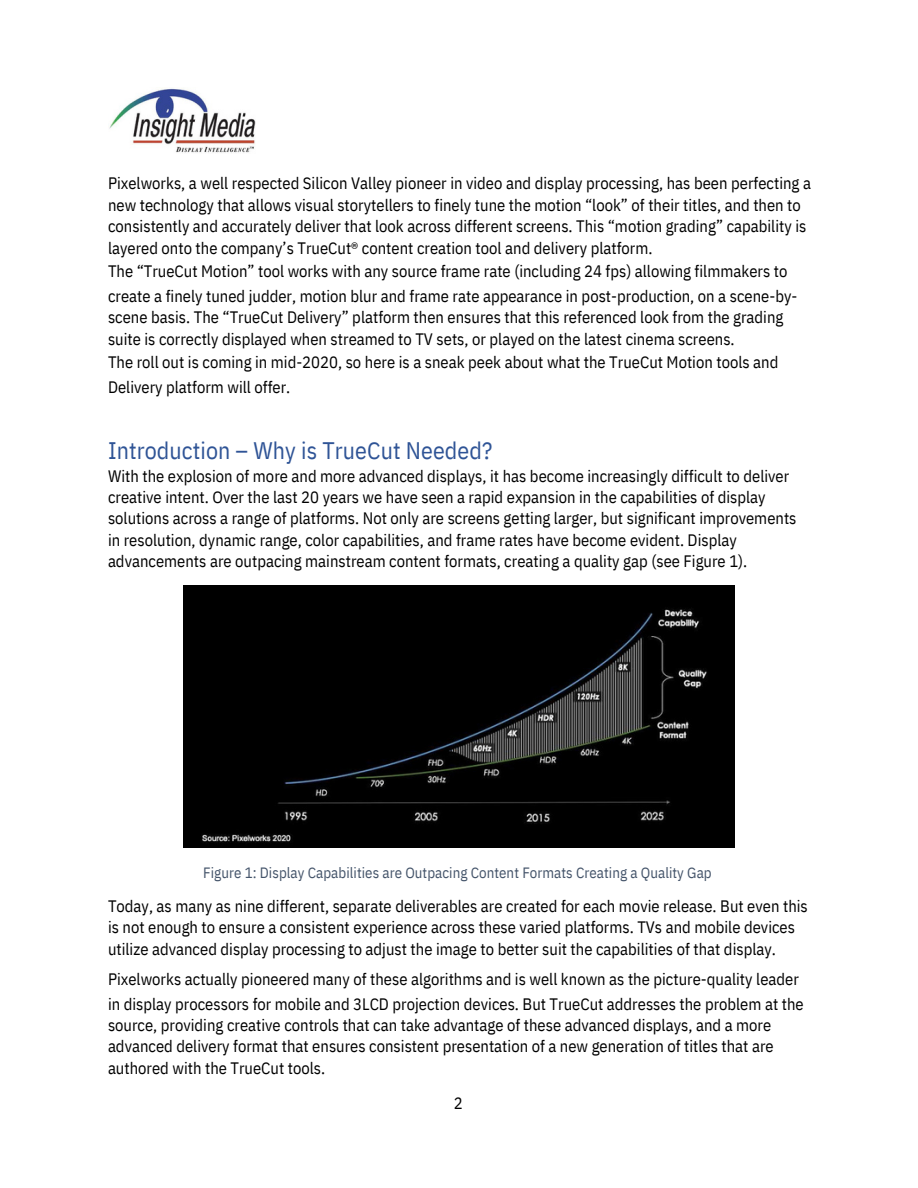
<style>
.page{position:relative;width:918px;height:1188px;background:#fff}
.page>*{position:absolute;margin:0;border:0;box-sizing:border-box;transform-origin:0 0}
.t1{font:23.85px "IBM Plex Sans Cond";letter-spacing:.005em;color:#2f5496}
.t2{font:16.5px/21.3px "IBM Plex Sans Cond";color:#000}
.t3{font:14.85px "IBM Plex Sans Cond";letter-spacing:.005em;color:#44546a}
</style>
<div class="page">
<img style="left:109px;top:88px;width:146px;height:65px">
<img style="left:183px;top:585px;width:552px;height:262px">
<p class="t2" style="left:108px;top:173px;width:705px">Pixelworks, a well respected Silicon Valley pioneer in video and display processing, has been perfecting a</p>
<p class="t2" style="left:108px;top:194px;width:694px">new technology that allows visual storytellers to finely tune the motion “look” of their titles, and then to</p>
<p class="t2" style="left:108px;top:215px;width:700px">consistently and accurately deliver that look across different screens. This “motion grading” capability is</p>
<p class="t2" style="left:108px;top:237px;width:546px">layered onto the company’s TrueCut® content creation tool and delivery platform.</p>
<p class="t2" style="left:108px;top:260px;width:681px">The “TrueCut Motion” tool works with any source frame rate (including 24 fps) allowing filmmakers to</p>
<p class="t2" style="left:108px;top:285px;width:691px">create a finely tuned judder, motion blur and frame rate appearance in post-production, on a scene-by-</p>
<p class="t2" style="left:108px;top:306px;width:677px">scene basis. The “TrueCut Delivery” platform then ensures that this referenced look from the grading</p>
<p class="t2" style="left:108px;top:328px;width:628px">suite is correctly displayed when streamed to TV sets, or played on the latest cinema screens.</p>
<p class="t2" style="left:108px;top:351px;width:672px">The roll out is coming in mid-2020, so here is a sneak peek about what the TrueCut Motion tools and</p>
<p class="t2" style="left:108px;top:376px;width:184px">Delivery platform will offer.</p>
<p class="t1" style="left:108px;top:434px;width:386px">Introduction – Why is TrueCut Needed?</p>
<p class="t2" style="left:108px;top:465px;width:690px">With the explosion of more and more advanced displays, it has become increasingly difficult to deliver creative intent. Over the last 20 years we have seen a rapid expansion in the capabilities of display solutions across a range of platforms. Not only are screens getting larger, but significant improvements in resolution, dynamic range, color capabilities, and frame rates have become evident. Display advancements are outpacing mainstream content formats, creating a quality gap (see Figure 1).</p>
<p class="t3" style="left:203px;top:863px;width:510px">Figure 1: Display Capabilities are Outpacing Content Formats Creating a Quality Gap</p>
<p class="t2" style="left:108px;top:895px;width:701px">Today, as many as nine different, separate deliverables are created for each movie release. But even this is not enough to ensure a consistent experience across these varied platforms. TVs and mobile devices utilize advanced display processing to adjust the image to better suit the capabilities of that display.</p>
<p class="t2" style="left:108px;top:968px;width:692px">Pixelworks actually pioneered many of these algorithms and is well known as the picture-quality leader</p>
<p class="t2" style="left:108px;top:993px;width:697px">in display processors for mobile and 3LCD projection devices. But TrueCut addresses the problem at the</p>
<p class="t2" style="left:108px;top:1014px;width:665px">source, providing creative controls that can take advantage of these advanced displays, and a more</p>
<p class="t2" style="left:108px;top:1036px;width:667px">advanced delivery format that ensures consistent presentation of a new generation of titles that are</p>
<p class="t2" style="left:108px;top:1057px;width:219px">authored with the TrueCut tools.</p>
<p class="t2" style="left:454px;top:1092px;width:10px">2</p>
</div>
